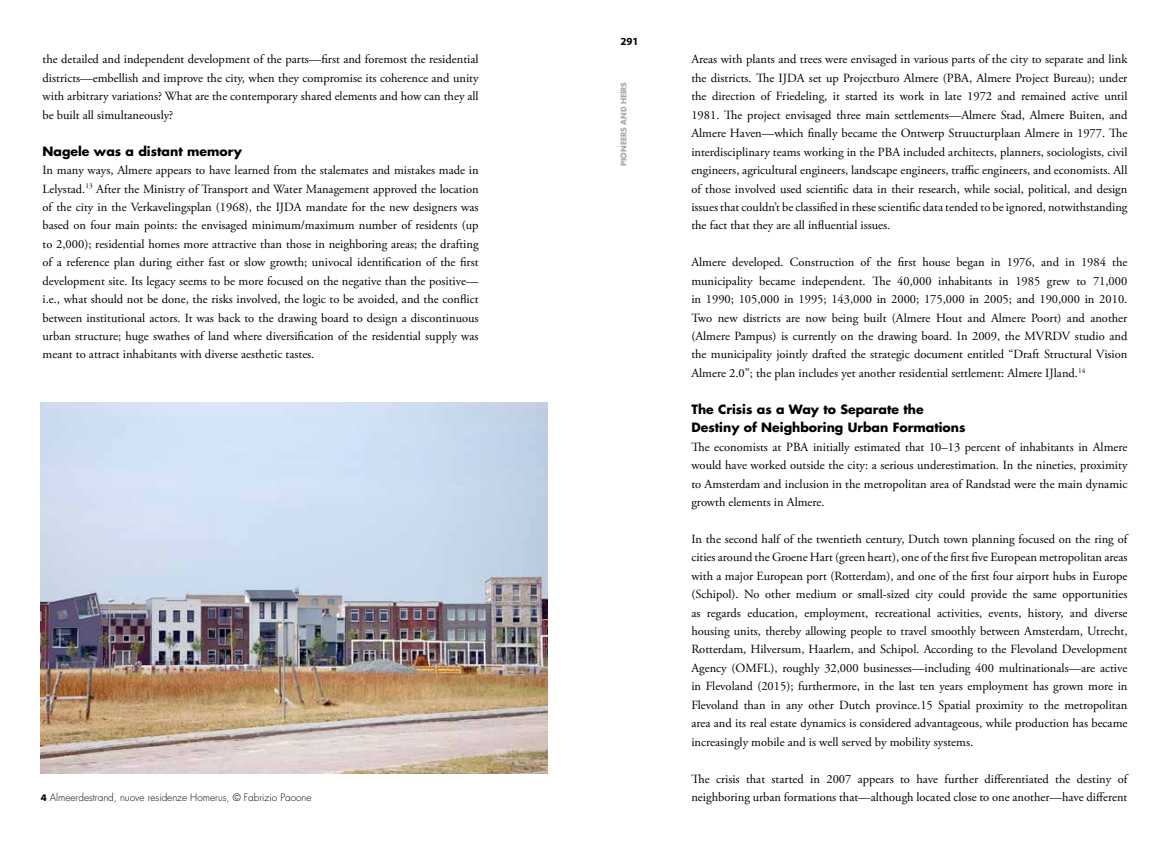
<style>
.page{position:relative;width:1170px;height:851px;background:#fff}
.page>*{position:absolute;margin:0;border:0;box-sizing:border-box;transform-origin:0 0}
.t1{font:12.5px/18.4px "Adobe Garamond Pro";color:#000;text-align:justify}
.t2{font:700 12.5px/18.4px "Futura Std";color:#000}
.t3{font:700 10.88px "Myriad Pro";color:#000}
.t4{font:300 10px "Futura Std";color:#000}
.t5{font:700 7.5px "Futura Std";color:#a7a9ac}
.s1{font-weight:700;font-size:8.75px}
</style>
<div class="page">
<img style="left:41px;top:402px;width:506px;height:371px">
<p class="t1" style="left:43px;top:51px;width:437px">the detailed and independent development of the parts—first and foremost the residential districts—embellish and improve the city, when they compromise its coherence and unity with arbitrary variations? What are the contemporary shared elements and how can they all be built all simultaneously?</p>
<p class="t2" style="left:43px;top:142px;width:201px">Nagele was a distant memory</p>
<p class="t1" style="left:43px;top:161px;width:437px">In many ways, Almere appears to have learned from the stalemates and mistakes made in Lelystad.<sup>13</sup> After the Ministry of Transport and Water Management approved the location of the city in the Verkavelingsplan (1968), the IJDA mandate for the new designers was based on four main points: the envisaged minimum/maximum number of residents (up to 2,000); residential homes more attractive than those in neighboring areas; the drafting of a reference plan during either fast or slow growth; univocal identification of the first development site. Its legacy seems to be more focused on the negative than the positive— i.e., what should not be done, the risks involved, the logic to be avoided, and the conflict between institutional actors. It was back to the drawing board to design a discontinuous urban structure; huge swathes of land where diversification of the residential supply was meant to attract inhabitants with diverse aesthetic tastes.</p>
<p class="t3" style="left:620px;top:34px;width:20px">291</p>
<p class="t5" style="left:618px;top:166px;width:86px;rotate:-90deg">pioneers and heirs</p>
<p class="t1" style="left:691px;top:51px;width:437px">Areas with plants and trees were envisaged in various parts of the city to separate and link the districts. The IJDA set up Projectburo Almere (PBA, Almere Project Bureau); under the direction of Friedeling, it started its work in late 1972 and remained active until 1981. The project envisaged three main settlements—Almere Stad, Almere Buiten, and Almere Haven—which finally became the Ontwerp Struucturplaan Almere in 1977. The interdisciplinary teams working in the PBA included architects, planners, sociologists, civil engineers, agricultural engineers, landscape engineers, traffic engineers, and economists. All of those involved used scientific data in their research, while social, political, and design issues that couldn’t be classified in these scientific data tended to be ignored, notwithstanding the fact that they are all influential issues.</p>
<p class="t1" style="left:691px;top:253px;width:437px">Almere developed. Construction of the first house began in 1976, and in 1984 the municipality became independent. The 40,000 inhabitants in 1985 grew to 71,000 in 1990; 105,000 in 1995; 143,000 in 2000; 175,000 in 2005; and 190,000 in 2010.<br>Two new districts are now being built (Almere Hout and Almere Poort) and another (Almere Pampus) is currently on the drawing board. In 2009, the MVRDV studio and the municipality jointly drafted the strategic document entitled “Draft Structural Vision Almere 2.0”; the plan includes yet another residential settlement: Almere IJland.<sup>14</sup></p>
<p class="t2" style="left:691px;top:399px;width:276px">The Crisis as a Way to Separate the<br>Destiny of Neighboring Urban Formations</p>
<p class="t1" style="left:691px;top:438px;width:437px">The economists at PBA initially estimated that 10–13 percent of inhabitants in Almere would have worked outside the city: a serious underestimation. In the nineties, proximity to Amsterdam and inclusion in the metropolitan area of Randstad were the main dynamic growth elements in Almere.</p>
<p class="t1" style="left:691px;top:530px;width:437px">In the second half of the twentieth century, Dutch town planning focused on the ring of cities around the Groene Hart (green heart), one of the first five European metropolitan areas with a major European port (Rotterdam), and one of the first four airport hubs in Europe (Schipol). No other medium or small-sized city could provide the same opportunities as regards education, employment, recreational activities, events, history, and diverse housing units, thereby allowing people to travel smoothly between Amsterdam, Utrecht, Rotterdam, Hilversum, Haarlem, and Schipol. According to the Flevoland Development Agency (OMFL), roughly 32,000 businesses—including 400 multinationals—are active in Flevoland (2015); furthermore, in the last ten years employment has grown more in Flevoland than in any other Dutch province.15 Spatial proximity to the metropolitan area and its real estate dynamics is considered advantageous, while production has became increasingly mobile and is well served by mobility systems.</p>
<p class="t1" style="left:691px;top:769px;width:437px">The crisis that started in 2007 appears to have further differentiated the destiny of</p>
<p class="t4" style="left:41px;top:791px;width:272px"><span class="s1">4</span> Almeerdestrand, nuove residenze Homerus, © Fabrizio Paoone</p>
<p class="t1" style="left:691px;top:788px;width:437px">neighboring urban formations that—although located close to one another—have different</p>
</div>
